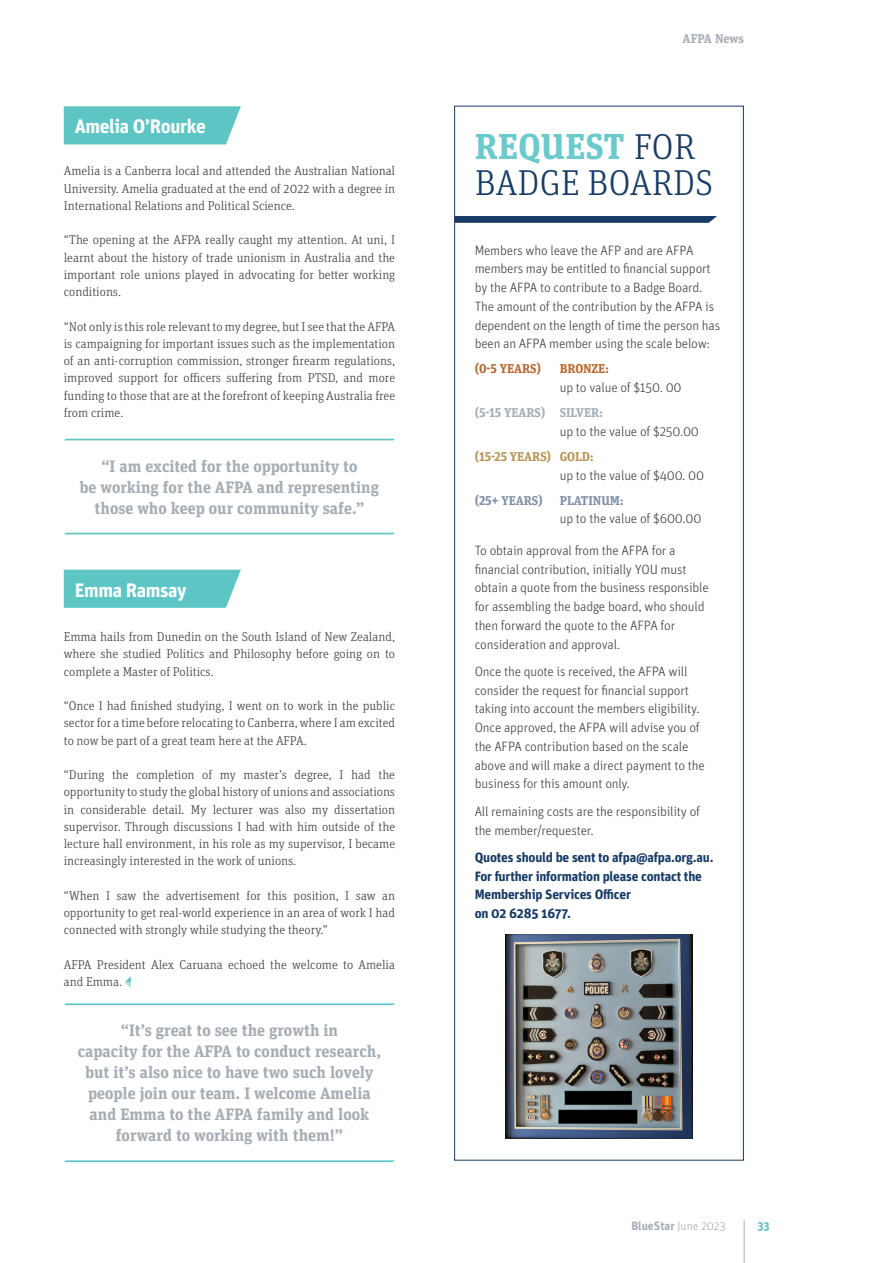
<style>
.page{position:relative;width:893px;height:1263px;background:#fff}
.page>*{position:absolute;margin:0;border:0;box-sizing:border-box;transform-origin:0 0}
.t1{font:300 36px/36px "Unit Slab OT";letter-spacing:.01em;color:#183b65}
.t2{font:700 19.5px "Unit OT";letter-spacing:-.02em;color:#fff}
.t3{font:700 16.5px/21px "Unit Slab OT";color:#a6adb4;text-align:center}
.t4{font:300 13.5px/18.8px "Unit OT";letter-spacing:-.015em;color:#414042}
.t5{font:700 13.5px/18.8px "Unit OT";letter-spacing:-.015em;color:#183b65}
.t6{font:300 12.75px/17.2px "Unit Slab OT";color:#414042;text-align:justify}
.t7{font:700 12.75px "Unit Slab OT";letter-spacing:-.005em;color:#a6adb4}
.t8{font:700 12.75px "Unit Slab OT";letter-spacing:-.005em;color:#8191a7}
.t9{font:700 12.75px "Unit Slab OT";letter-spacing:-.005em;color:#b66a32}
.t10{font:700 12.75px "Unit Slab OT";letter-spacing:-.005em;color:#b69556}
.t11{font:700 12px "Unit OT";color:#a6adb4}
.t12{font:700 12px "Unit OT";color:#5dc5c4}
.s1{font-weight:700;color:#6ccacd}
.s2{font-weight:300}
</style>
<div class="page">
<hr style="left:744px;top:1220px;width:1px;height:43px;background:#a6adb4">
<svg style="left:456px;top:216px;width:261px;height:7px;background:#21436b"></svg>
<svg style="left:125px;top:976px;width:6px;height:12px"></svg>
<img style="left:506px;top:934px;width:186px;height:204px">
<svg style="left:64px;top:106px;width:177px;height:38px;background:#65c7c6"></svg>
<svg style="left:64px;top:570px;width:177px;height:38px;background:#64c7c6"></svg>
<svg style="left:64px;top:439px;width:331px;height:1px"></svg>
<svg style="left:64px;top:1003px;width:331px;height:2px"></svg>
<svg style="left:64px;top:533px;width:331px;height:1px"></svg>
<svg style="left:64px;top:1160px;width:331px;height:2px"></svg>
<h2 class="t2" style="left:75px;top:114px;width:133px">Amelia O’Rourke</h2>
<p class="t6" style="left:64px;top:162px;width:333px">Amelia is a Canberra local and attended the Australian National University. Amelia graduated at the end of 2022 with a degree in International Relations and Political Science.</p>
<p class="t6" style="left:64px;top:231px;width:333px">“The opening at the AFPA really caught my attention. At uni, I learnt about the history of trade unionism in Australia and the important role unions played in advocating for better working conditions.</p>
<p class="t6" style="left:64px;top:317px;width:333px">“Not only is this role relevant to my degree, but I see that the AFPA is campaigning for important issues such as the implementation of an anti-corruption commission, stronger firearm regulations, improved support for officers suffering from PTSD, and more funding to those that are at the forefront of keeping Australia free from crime.</p>
<p class="t3" style="left:80px;top:455px;width:301px">“I am excited for the opportunity to<br>be working for the AFPA and representing those who keep our community safe.”</p>
<h2 class="t2" style="left:75px;top:577px;width:113px">Emma Ramsay</h2>
<p class="t6" style="left:64px;top:628px;width:333px">Emma hails from Dunedin on the South Island of New Zealand, where she studied Politics and Philosophy before going on to complete a Master of Politics.</p>
<p class="t6" style="left:64px;top:697px;width:333px">“Once I had finished studying, I went on to work in the public sector for a time before relocating to Canberra, where I am excited to now be part of a great team here at the AFPA.</p>
<p class="t6" style="left:64px;top:766px;width:333px">“During the completion of my master’s degree, I had the opportunity to study the global history of unions and associations in considerable detail. My lecturer was also my dissertation supervisor. Through discussions I had with him outside of the lecture hall environment, in his role as my supervisor, I became increasingly interested in the work of unions.</p>
<p class="t6" style="left:64px;top:887px;width:333px">“When I saw the advertisement for this position, I saw an opportunity to get real-world experience in an area of work I had connected with strongly while studying the theory.”</p>
<p class="t6" style="left:64px;top:956px;width:333px">AFPA President Alex Caruana echoed the welcome to Amelia and Emma.</p>
<p class="t3" style="left:78px;top:1020px;width:305px">“It’s great to see the growth in<br>capacity for the AFPA to conduct research, but it’s also nice to have two such lovely people join our team. I welcome Amelia and Emma to the AFPA family and look forward to working with them!”</p>
<p class="t7" style="left:683px;top:30px;width:63px">AFPA News</p>
<h1 class="t1" style="left:475px;top:128px;width:240px"><span class="s1">REQUEST</span> FOR<br>BADGE BOARDS</h1>
<p class="t4" style="left:475px;top:241px;width:247px">Members who leave the AFP and are AFPA members may be entitled to financial support by the AFPA to contribute to a Badge Board.<br>The amount of the contribution by the AFPA is dependent on the length of time the person has been an AFPA member using the scale below:</p>
<p class="t9" style="left:475px;top:361px;width:68px">(0-5 YEARS)</p>
<p class="t9" style="left:560px;top:361px;width:51px">BRONZE:</p>
<p class="t4" style="left:560px;top:378px;width:123px">up to value of $150. 00</p>
<p class="t7" style="left:475px;top:404px;width:130px">(5-15 YEARS) SILVER:</p>
<p class="t4" style="left:560px;top:422px;width:141px">up to the value of $250.00</p>
<p class="t10" style="left:475px;top:448px;width:121px">(15-25 YEARS) GOLD:</p>
<p class="t4" style="left:560px;top:466px;width:146px">up to the value of $400. 00</p>
<p class="t8" style="left:475px;top:492px;width:70px">(25+ YEARS)</p>
<p class="t8" style="left:560px;top:492px;width:66px">PLATINUM:</p>
<p class="t4" style="left:560px;top:509px;width:143px">up to the value of $600.00</p>
<p class="t4" style="left:475px;top:541px;width:236px">To obtain approval from the AFPA for a financial contribution, initially YOU must obtain a quote from the business responsible for assembling the badge board, who should then forward the quote to the AFPA for consideration and approval.</p>
<p class="t4" style="left:475px;top:662px;width:232px">Once the quote is received, the AFPA will consider the request for financial support taking into account the members eligibility.<br>Once approved, the AFPA will advise you of the AFPA contribution based on the scale above and will make a direct payment to the business for this amount only.</p>
<p class="t4" style="left:475px;top:802px;width:227px">All remaining costs are the responsibility of the member/requester.</p>
<p class="t5" style="left:475px;top:847px;width:240px">Quotes should be sent to afpa@afpa.org.au.<br>For further information please contact the Membership Services Officer<br>on 02 6285 1677.</p>
<p class="t11" style="left:631px;top:1218px;width:96px">BlueStar <span class="s2">June 2023</span></p>
<p class="t12" style="left:757px;top:1218px;width:14px">33</p>
</div>
